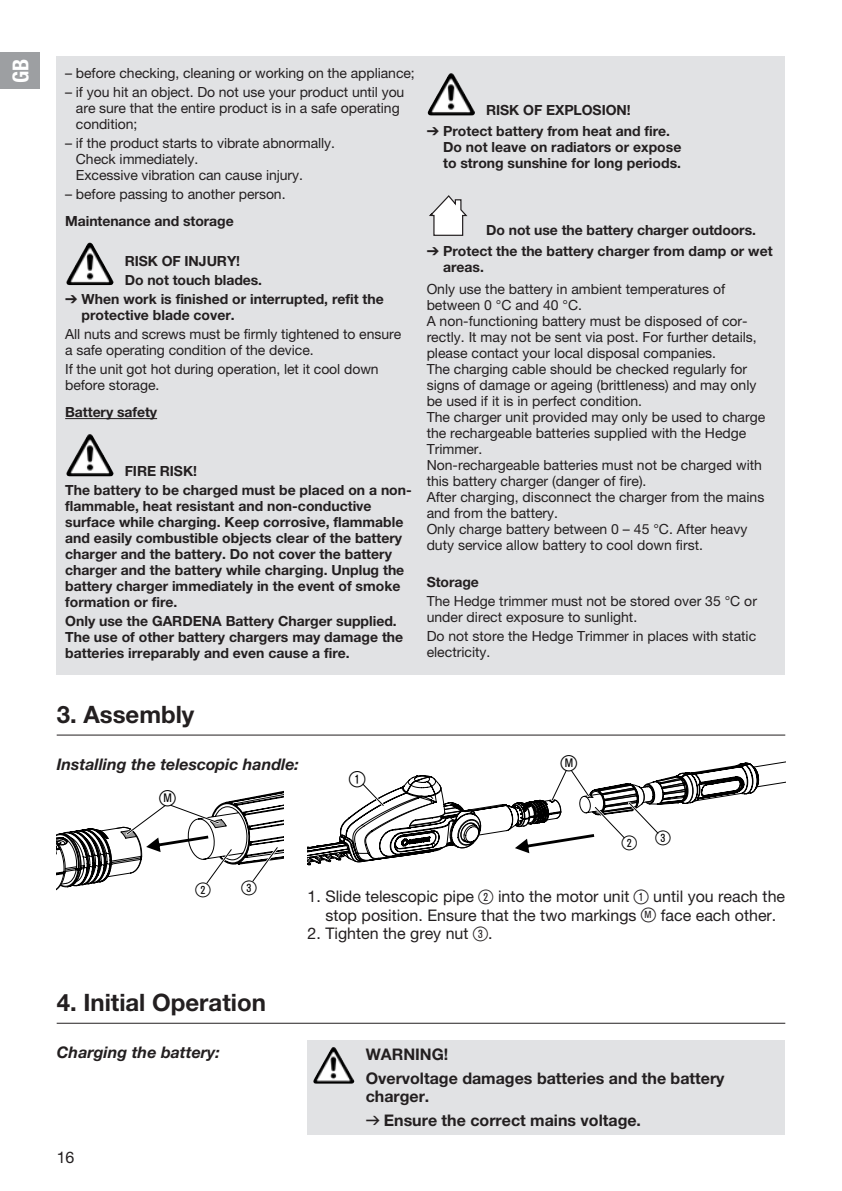
<style>
.page{position:relative;width:842px;height:1191px;background:#fff}
.page>*{position:absolute;margin:0;border:0;box-sizing:border-box;transform-origin:0 0}
.t1{font:700 24px "GARDENA Pro";color:#231f20}
.t2{font:22px "Ziffernim Kreisund Quadrat BQ";color:#000}
.t3{font:22px "GARDENA Pro Bo Cond";color:#fff}
.t4{font:20px "Ziffernim Kreisund Quadrat BQ";color:#000}
.t5{font:16px/18.4px "GARDENA Pro";color:#231f20;text-align:center}
.t6{font:700 16px/24px "GARDENA Pro";color:#231f20}
.t7{font:italic 700 16px "GARDENA Pro";color:#231f20}
.t8{font:14px/16px "GARDENA Pro";color:#231f20}
.t9{font:700 14px/16px "GARDENA Pro";color:#231f20}
.s1{font-family:"Formdruck";font-weight:400}
.s2{font-family:"Ziffernim Kreisund Quadrat BQ";font-size:20px}
</style>
<div class="page">
<div style="left:57px;top:57px;width:728px;height:618px;background:#e1e2e4"></div>
<hr style="left:65px;top:418px;width:92px;height:1px;background:#231f20">
<img style="left:68px;top:243px;width:21px;height:35px">
<img style="left:68px;top:434px;width:21px;height:35px">
<img style="left:427px;top:73px;width:48px;height:42px">
<svg style="left:429px;top:195px;width:39px;height:41px"></svg>
<hr style="left:57px;top:734px;width:728px;height:1px;background:#231f20">
<svg style="left:57px;top:791px;width:226px;height:99px"></svg>
<svg style="left:308px;top:761px;width:477px;height:105px"></svg>
<div style="left:308px;top:1039px;width:477px;height:95px;background:#e1e2e4"></div>
<hr style="left:57px;top:1022px;width:728px;height:1px;background:#231f20">
<img style="left:313px;top:1047px;width:20px;height:36px">
<div style="left:0;top:53px;width:40px;height:36px;background:#9d9fa2"></div>
<h2 class="t3" style="left:7px;top:83px;width:26px;rotate:-90deg">GB</h2>
<p class="t8" style="left:65px;top:65px;width:351px">– before checking, cleaning or working on the appliance;</p>
<p class="t8" style="left:76px;top:84px;width:330px;text-indent:-11px">– if you hit an object. Do not use your product until you are sure that the entire product is in a safe operating condition;</p>
<p class="t8" style="left:76px;top:135px;width:261px;text-indent:-11px">– if the product starts to vibrate abnormally.<br>Check immediately.<br>Excessive vibration can cause injury.</p>
<p class="t8" style="left:65px;top:185px;width:222px">– before passing to another person.</p>
<p class="t9" style="left:65px;top:213px;width:170px">Maintenance and storage</p>
<p class="t9" style="left:125px;top:253px;width:117px">RISK OF INJURY!</p>
<p class="t9" style="left:125px;top:272px;width:139px">Do not touch blades.</p>
<p class="t9" style="left:65px;top:291px;width:320px"><span class="s1">V</span> When work is finished or interrupted, refit the</p>
<p class="t9" style="left:82px;top:307px;width:155px">protective blade cover.</p>
<p class="t8" style="left:65px;top:326px;width:338px">All nuts and screws must be firmly tightened to ensure a safe operating condition of the device.</p>
<p class="t8" style="left:65px;top:361px;width:315px">If the unit got hot during operation, let it cool down before storage.</p>
<p class="t9" style="left:65px;top:404px;width:93px">Battery safety</p>
<p class="t9" style="left:65px;top:461px;width:348px;line-height:18.8px;text-indent:60px">FIRE RISK!<br>The battery to be charged must be placed on a non-</p>
<p class="t9" style="left:65px;top:497px;width:341px">flammable, heat resistant and non-conductive surface while charging. Keep corrosive, flammable and easily combustible objects clear of the battery charger and the battery. Do not cover the battery charger and the battery while charging. Unplug the battery charger immediately in the event of smoke formation or fire.</p>
<p class="t9" style="left:65px;top:612px;width:340px">Only use the GARDENA Battery Charger supplied.<br>The use of other battery chargers may damage the batteries irreparably and even cause a fire.</p>
<p class="t9" style="left:427px;top:99px;width:245px;line-height:20.6px;text-indent:60px">RISK OF EXPLOSION!<br><span class="s1">V</span> Protect battery from heat and fire.</p>
<p class="t9" style="left:443px;top:138px;width:240px">Do not leave on radiators or expose to strong sunshine for long periods.</p>
<p class="t9" style="left:427px;top:220px;width:347px;line-height:20.6px;text-indent:60px">Do not use the battery charger outdoors.<br><span class="s1">V</span> Protect the the battery charger from damp or wet</p>
<p class="t9" style="left:443px;top:259px;width:42px">areas.</p>
<p class="t8" style="left:427px;top:280px;width:340px">Only use the battery in ambient temperatures of between 0 °C and 40 °C.<br>A non-functioning battery must be disposed of cor&shy;rectly. It may not be sent via post. For further details, please contact your local disposal companies.<br>The charging cable should be checked regularly for signs of damage or ageing (brittleness) and may only be used if it is in perfect condition.<br>The charger unit provided may only be used to charge the rechargeable batteries supplied with the Hedge Trimmer.<br>Non-rechargeable batteries must not be charged with this battery charger (danger of fire).<br>After charging, disconnect the charger from the mains and from the battery.<br>Only charge battery between 0 – 45 °C. After heavy duty service allow battery to cool down first.</p>
<p class="t9" style="left:427px;top:574px;width:54px">Storage</p>
<p class="t8" style="left:427px;top:593px;width:332px">The Hedge trimmer must not be stored over 35 °C or under direct exposure to sunlight.</p>
<p class="t8" style="left:427px;top:627px;width:331px">Do not store the Hedge Trimmer in places with static electricity.</p>
<h1 class="t1" style="left:57px;top:700px;width:139px">3. Assembly</h1>
<p class="t7" style="left:57px;top:754px;width:244px">Installing the telescopic handle:</p>
<h2 class="t2" style="left:160px;top:785px;width:18px">ß<sup>M</sup></h2>
<h2 class="t2" style="left:349px;top:766px;width:18px">1</h2>
<h2 class="t2" style="left:561px;top:750px;width:18px">ß<sup>M</sup></h2>
<h3 class="t4" style="left:196px;top:878px;width:17px">2</h3>
<h3 class="t4" style="left:242px;top:876px;width:17px">3</h3>
<h3 class="t4" style="left:622px;top:829px;width:51px">2 3</h3>
<p class="t5" style="left:308px;top:887px;width:479px">1. Slide telescopic pipe <span class="s2">2</span> into the motor unit <span class="s2">1</span> until you reach the stop position. Ensure that the two markings <span class="s2">ß</span><sup>M</sup> face each other.</p>
<p class="t5" style="left:308px;top:924px;width:186px">2. Tighten the grey nut <span class="s2">3</span>.</p>
<h1 class="t1" style="left:57px;top:988px;width:211px">4. Initial Operation</h1>
<p class="t7" style="left:57px;top:1042px;width:165px">Charging the battery:</p>
<p class="t6" style="left:366px;top:1041px;width:360px">WARNING!<br>Overvoltage damages batteries and the battery</p>
<p class="t6" style="left:366px;top:1084px;width:277px">charger.<br><span class="s1">v</span> Ensure the correct mains voltage.</p>
<p class="t5" style="left:57px;top:1147px;width:19px">16</p>
</div>
